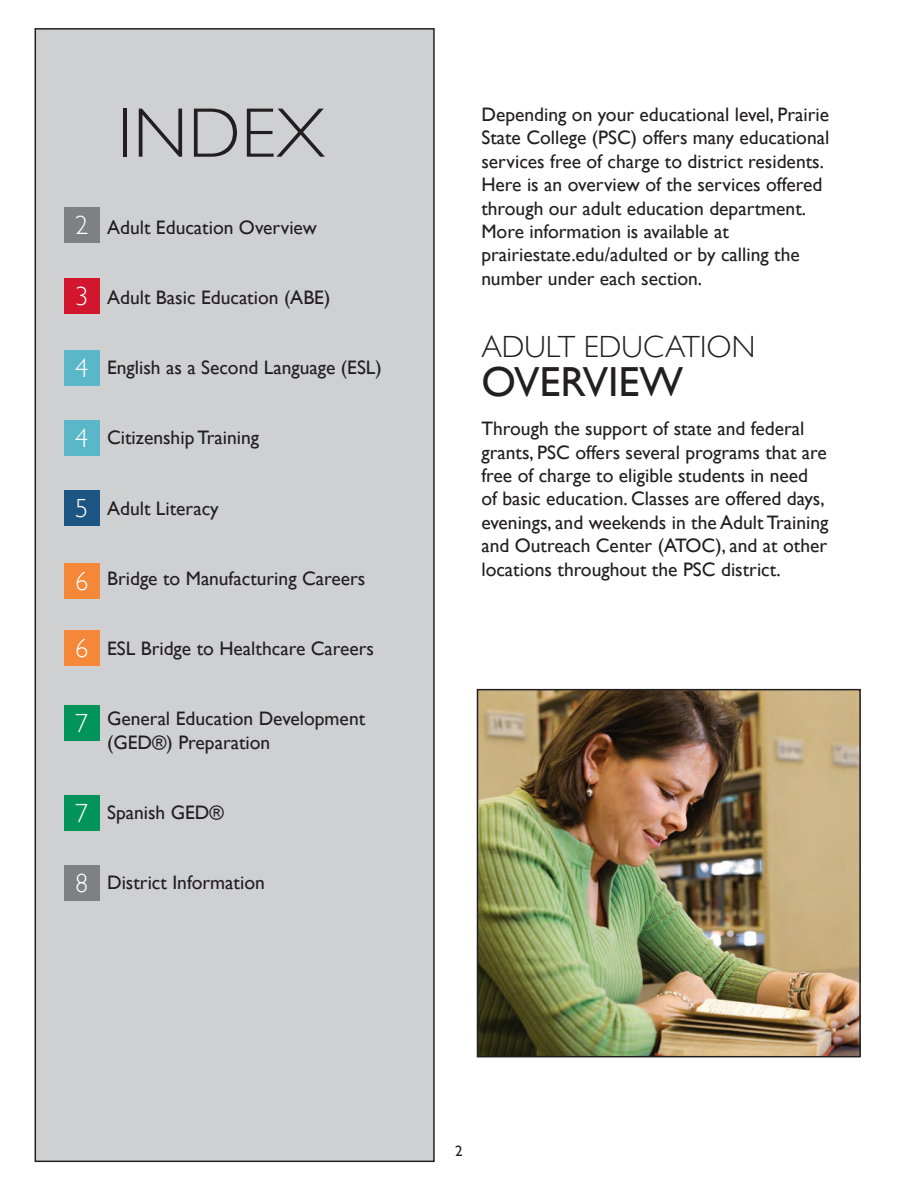
<style>
.page{position:relative;width:918px;height:1188px;background:#fff}
.page>*{position:absolute;margin:0;border:0;box-sizing:border-box;transform-origin:0 0}
.t1{font:300 70.5px "Gill Sans";letter-spacing:.01em;color:#231f20}
.t2{font:42px "Gill Sans";color:#231f20}
.t3{font:300 30.6px "Gill Sans";color:#231f20}
.t4{font:300 26.25px "Gill Sans";color:#fff}
.t5{font:19.5px/23.4px "Gill Sans";color:#231f20}
.t6{font:15px "Gill Sans";color:#231f20}
</style>
<div class="page">
<div style="left:35px;top:29px;width:399px;height:1132px;background:#cfd0d2"></div>
<div style="left:35px;top:28px;width:400px;height:1134px;border:2px solid #231f20"></div>
<div style="left:64px;top:207px;width:36px;height:36px;background:#7e8083"></div>
<div style="left:64px;top:279px;width:36px;height:35px;background:#d1162d"></div>
<div style="left:64px;top:350px;width:36px;height:36px;background:#5ab7c7"></div>
<div style="left:64px;top:420px;width:36px;height:35px;background:#5ab7c7"></div>
<div style="left:64px;top:490px;width:36px;height:35px;background:#1c5583"></div>
<div style="left:64px;top:563px;width:36px;height:35px;background:#f58838"></div>
<div style="left:64px;top:630px;width:36px;height:36px;background:#f58838"></div>
<div style="left:64px;top:706px;width:36px;height:35px;background:#00945a"></div>
<div style="left:64px;top:795px;width:36px;height:35px;background:#00945a"></div>
<img style="left:480px;top:692px;width:378px;height:362px">
<div style="left:477px;top:689px;width:384px;height:368px;border:2px solid #231f20"></div>
<div style="left:64px;top:865px;width:36px;height:35px;background:#7e8083"></div>
<p class="t1" style="left:118px;top:93px;width:209px">INDEX</p>
<p class="t4" style="left:75px;top:210px;width:15px">2</p>
<p class="t5" style="left:107px;top:215px;width:211px">Adult Education Overview</p>
<p class="t5" style="left:481px;top:102px;width:349px">Depending on your educational level, Prairie State College (PSC) offers many educational services free of charge to district residents.<br>Here is an overview of the services offered through our adult education department.<br>More information is available at prairiestate.edu/adulted or by calling the number under each section.</p>
<p class="t4" style="left:75px;top:282px;width:15px">3</p>
<p class="t5" style="left:107px;top:286px;width:225px">Adult Basic Education (ABE)</p>
<p class="t4" style="left:75px;top:353px;width:15px">4</p>
<p class="t5" style="left:107px;top:356px;width:276px">English as a Second Language (ESL)</p>
<p class="t3" style="left:481px;top:329px;width:275px">ADULT EDUCATION</p>
<p class="t2" style="left:481px;top:357px;width:203px">OVERVIEW</p>
<p class="t4" style="left:75px;top:423px;width:15px">4</p>
<p class="t5" style="left:107px;top:426px;width:154px">Citizenship Training</p>
<p class="t4" style="left:75px;top:493px;width:15px">5</p>
<p class="t5" style="left:107px;top:496px;width:113px">Adult Literacy</p>
<p class="t4" style="left:75px;top:566px;width:15px">6</p>
<p class="t5" style="left:107px;top:566px;width:260px">Bridge to Manufacturing Careers</p>
<p class="t5" style="left:481px;top:417px;width:349px">Through the support of state and federal grants, PSC offers several programs that are free of charge to eligible students in need of basic education. Classes are offered days, evenings, and weekends in the Adult Training and Outreach Center (ATOC), and at other locations throughout the PSC district.</p>
<p class="t4" style="left:75px;top:633px;width:15px">6</p>
<p class="t5" style="left:107px;top:637px;width:269px">ESL Bridge to Healthcare Careers</p>
<p class="t4" style="left:75px;top:709px;width:15px">7</p>
<p class="t5" style="left:107px;top:707px;width:260px">General Education Development (GED®) Preparation</p>
<p class="t4" style="left:75px;top:798px;width:15px">7</p>
<p class="t5" style="left:107px;top:800px;width:118px">Spanish GED®</p>
<p class="t4" style="left:75px;top:868px;width:15px">8</p>
<p class="t5" style="left:107px;top:871px;width:159px">District Information</p>
<p class="t6" style="left:455px;top:1142px;width:9px">2</p>
</div>
